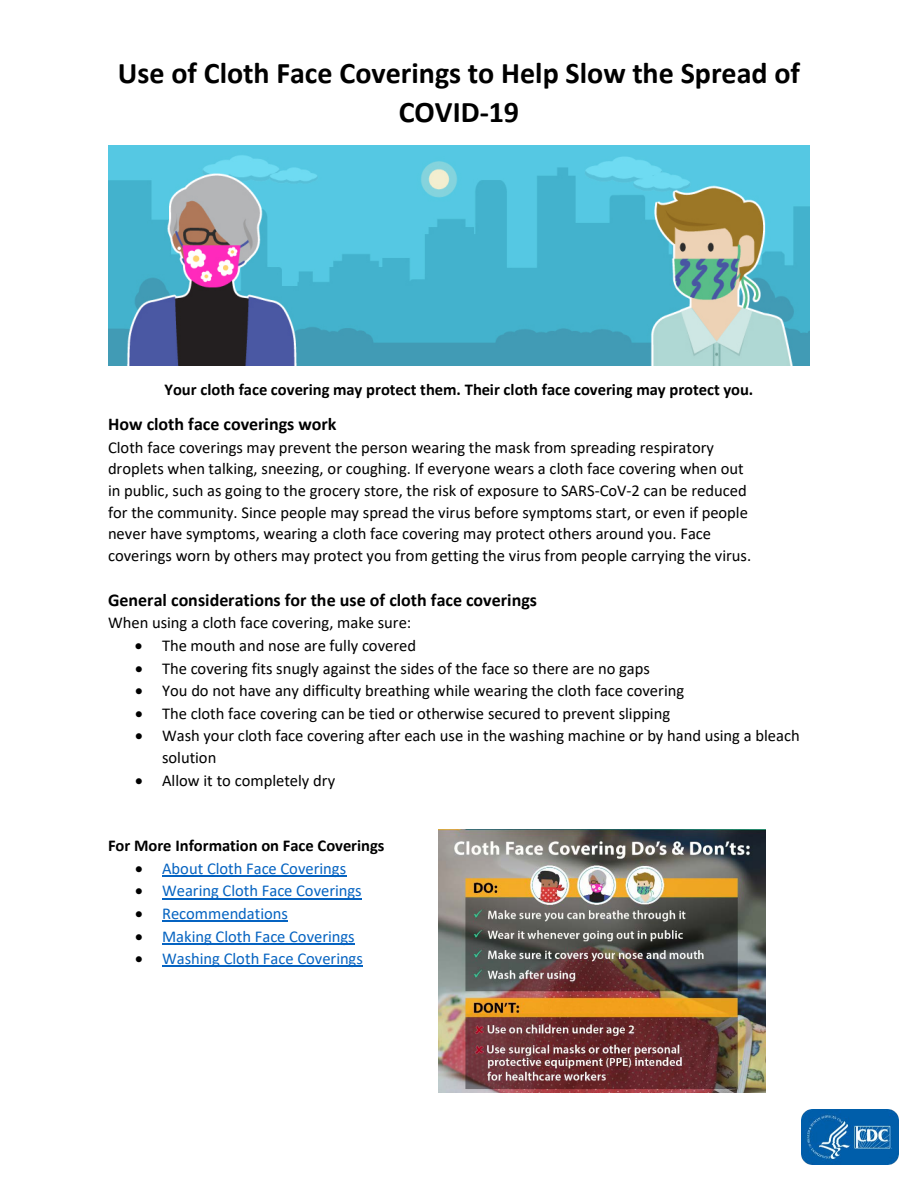
<style>
.page{position:relative;width:918px;height:1188px;background:#fff}
.page>*{position:absolute;margin:0;border:0;box-sizing:border-box;transform-origin:0 0}
.t1{font:700 30px/39.6px "Calibri";color:#000;text-align:center}
.t2{font:700 18px "Calibri";color:#000}
.t3{font:16.5px/21.8px "Calibri";color:#000}
.t4{font:16.5px "Calibri";color:#0563c1}
.t5{font:700 16.5px "Calibri";letter-spacing:-.005em;color:#000}
.s1{color:#000}
</style>
<div class="page">
<hr style="left:162px;top:876px;width:184px;height:1px;background:#0563c1">
<hr style="left:162px;top:898px;width:200px;height:1px;background:#0563c1">
<hr style="left:162px;top:921px;width:126px;height:1px;background:#0563c1">
<hr style="left:162px;top:943px;width:193px;height:1px;background:#0563c1">
<hr style="left:162px;top:966px;width:201px;height:1px;background:#0563c1">
<img style="left:108px;top:145px;width:702px;height:221px">
<img style="left:802px;top:1110px;width:96px;height:54px">
<img style="left:439px;top:830px;width:327px;height:263px">
<p class="t1" style="left:118px;top:52px;width:684px">Use of Cloth Face Coverings to Help Slow the Spread of<br>COVID-19</p>
<p class="t5" style="left:165px;top:378px;width:590px">Your cloth face covering may protect them. Their cloth face covering may protect you.</p>
<p class="t2" style="left:108px;top:411px;width:230px">How cloth face coverings work</p>
<p class="t3" style="left:108px;top:436px;width:607px">Cloth face coverings may prevent the person wearing the mask from spreading respiratory</p>
<p class="t3" style="left:108px;top:458px;width:637px">droplets when talking, sneezing, or coughing. If everyone wears a cloth face covering when out</p>
<p class="t3" style="left:108px;top:479px;width:640px">in public, such as going to the grocery store, the risk of exposure to SARS-CoV-2 can be reduced</p>
<p class="t3" style="left:108px;top:501px;width:641px">for the community. Since people may spread the virus before symptoms start, or even if people</p>
<p class="t3" style="left:108px;top:523px;width:605px">never have symptoms, wearing a cloth face covering may protect others around you. Face</p>
<p class="t3" style="left:108px;top:544px;width:645px">coverings worn by others may protect you from getting the virus from people carrying the virus.</p>
<p class="t2" style="left:108px;top:587px;width:431px">General considerations for the use of cloth face coverings</p>
<p class="t3" style="left:108px;top:612px;width:305px">When using a cloth face covering, make sure:</p>
<p class="t3" style="left:135px;top:634px;width:283px">• The mouth and nose are fully covered</p>
<p class="t3" style="left:135px;top:657px;width:516px">• The covering fits snugly against the sides of the face so there are no gaps</p>
<p class="t3" style="left:135px;top:679px;width:551px">• You do not have any difficulty breathing while wearing the cloth face covering</p>
<p class="t3" style="left:135px;top:702px;width:537px">• The cloth face covering can be tied or otherwise secured to prevent slipping</p>
<p class="t3" style="left:162px;top:725px;width:639px;text-indent:-27px">• Wash your cloth face covering after each use in the washing machine or by hand using a bleach solution</p>
<p class="t3" style="left:135px;top:769px;width:202px">• Allow it to completely dry</p>
<p class="t5" style="left:108px;top:834px;width:278px">For More Information on Face Coverings</p>
<p class="t4" style="left:135px;top:857px;width:213px"><span class="s1">•</span> About Cloth Face Coverings</p>
<p class="t4" style="left:135px;top:879px;width:228px"><span class="s1">•</span> Wearing Cloth Face Coverings</p>
<p class="t4" style="left:135px;top:902px;width:155px"><span class="s1">•</span> Recommendations</p>
<p class="t4" style="left:135px;top:925px;width:221px"><span class="s1">•</span> Making Cloth Face Coverings</p>
<p class="t4" style="left:135px;top:947px;width:229px"><span class="s1">•</span> Washing Cloth Face Coverings</p>
</div>
